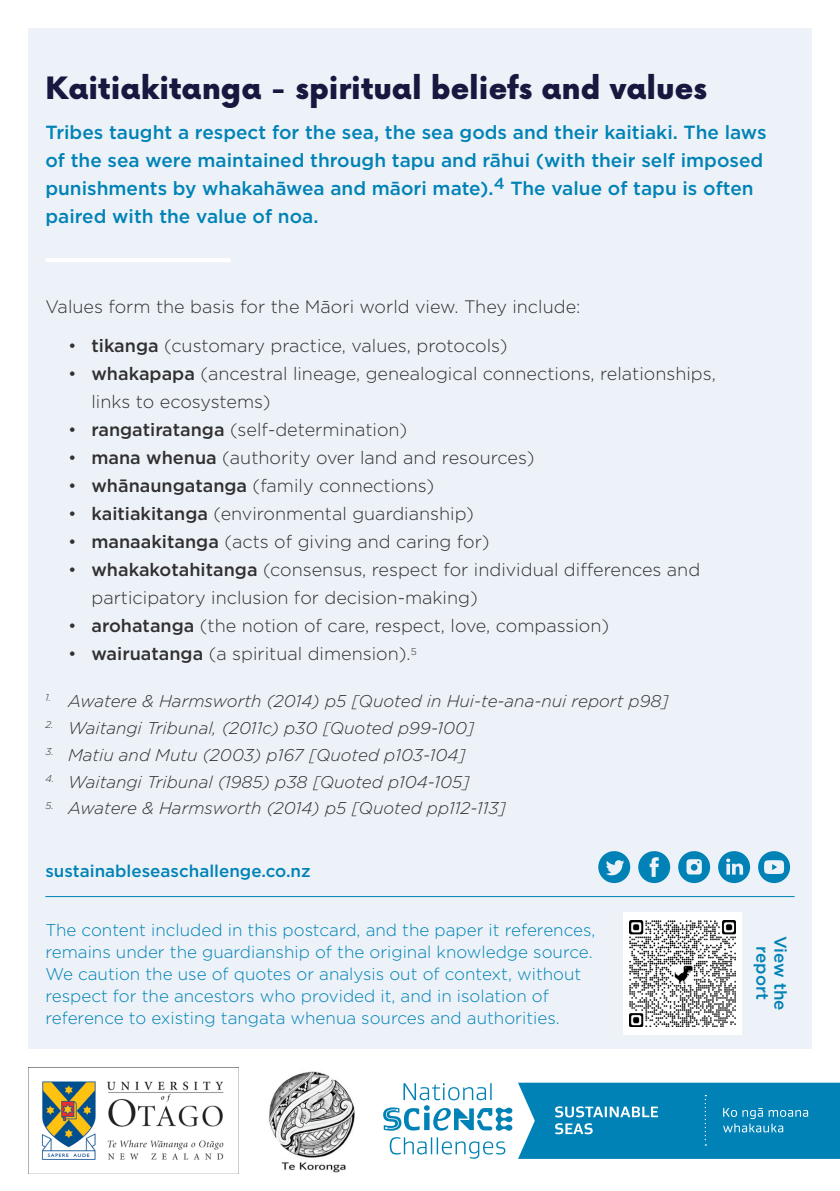
<style>
.page{position:relative;width:840px;height:1191px;background:#fff}
.page>*{position:absolute;margin:0;border:0;box-sizing:border-box;transform-origin:0 0}
.t1{font:900 30px "Now";color:#18173f}
.t2{font:500 19px/28px "Gotham";color:#0082b6}
._5_Body_Text{font:300 18px/28px "Gotham";color:#312f30}
.t3{font:300 17px/22px "Gotham";color:#0082b6}
.Figure_Caption{font:italic 300 17px "Gotham";color:#312f30}
.t4{font:500 17px/18px "Gotham";color:#0082b6;text-align:center}
.s1{font-weight:500}
</style>
<div class="page">
<div style="left:28px;top:28px;width:783px;height:1021px;background:#ecf2f8"></div>
<div style="left:622px;top:912px;width:119px;height:122px;background:#fff"></div>
<img style="left:629px;top:920px;width:106px;height:106px">
<hr style="left:45px;top:896px;width:749px;height:1px;background:#0082b6">
<svg style="left:598px;top:851px;width:32px;height:32px"></svg>
<svg style="left:638px;top:851px;width:31px;height:32px"></svg>
<svg style="left:678px;top:851px;width:31px;height:32px"></svg>
<svg style="left:718px;top:851px;width:31px;height:32px"></svg>
<svg style="left:758px;top:851px;width:31px;height:32px"></svg>
<svg style="left:383px;top:1082px;width:456px;height:76px"></svg>
<img style="left:28px;top:1067px;width:211px;height:106px">
<img style="left:268px;top:1071px;width:86px;height:102px">
<hr style="left:45px;top:258px;width:185px;height:4px;background:#fff">
<p class="t1" style="left:45px;top:67px;width:662px">Kaitiakitanga - spiritual beliefs and values</p>
<p class="t2" style="left:45px;top:118px;width:722px">Tribes taught a respect for the sea, the sea gods and their kaitiaki. The laws of the sea were maintained through tapu and rāhui (with their self imposed punishments by whakahāwea and māori mate).<sup>4</sup> The value of tapu is often paired with the value of noa.</p>
<p class="_5_Body_Text" style="left:45px;top:292px;width:536px">Values form the basis for the Māori world view. They include:</p>
<p class="_5_Body_Text" style="left:68px;top:331px;width:440px">• <span class="s1">tikanga</span> (customary practice, values, protocols)</p>
<p class="_5_Body_Text" style="left:91px;top:359px;width:625px;text-indent:-23px">• <span class="s1">whakapapa</span> (ancestral lineage, genealogical connections, relationships, links to ecosystems)</p>
<p class="_5_Body_Text" style="left:68px;top:415px;width:340px">• <span class="s1">rangatiratanga</span> (self-determination)</p>
<p class="_5_Body_Text" style="left:68px;top:443px;width:467px">• <span class="s1">mana whenua</span> (authority over land and resources)</p>
<p class="_5_Body_Text" style="left:68px;top:471px;width:367px">• <span class="s1">whānaungatanga</span> (family connections)</p>
<p class="_5_Body_Text" style="left:68px;top:499px;width:407px">• <span class="s1">kaitiakitanga</span> (environmental guardianship)</p>
<p class="_5_Body_Text" style="left:68px;top:527px;width:423px">• <span class="s1">manaakitanga</span> (acts of giving and caring for)</p>
<p class="_5_Body_Text" style="left:91px;top:555px;width:610px;text-indent:-23px">• <span class="s1">whakakotahitanga</span> (consensus, respect for individual differences and participatory inclusion for decision-making)</p>
<p class="_5_Body_Text" style="left:68px;top:611px;width:542px">• <span class="s1">arohatanga</span> (the notion of care, respect, love, compassion)</p>
<p class="_5_Body_Text" style="left:68px;top:639px;width:350px">• <span class="s1">wairuatanga</span> (a spiritual dimension).<sup>5</sup></p>
<p class="Figure_Caption" style="left:45px;top:690px;width:624px"><sup>1.</sup> Awatere &amp; Harmsworth (2014) p5 [Quoted in Hui-te-ana-nui report p98]</p>
<p class="Figure_Caption" style="left:45px;top:717px;width:430px"><sup>2.</sup> Waitangi Tribunal, (2011c) p30 [Quoted p99-100]</p>
<p class="Figure_Caption" style="left:45px;top:744px;width:421px"><sup>3.</sup> Matiu and Mutu (2003) p167 [Quoted p103-104]</p>
<p class="Figure_Caption" style="left:45px;top:771px;width:425px"><sup>4.</sup> Waitangi Tribunal (1985) p38 [Quoted p104-105]</p>
<p class="Figure_Caption" style="left:45px;top:797px;width:462px"><sup>5.</sup> Awatere &amp; Harmsworth (2014) p5 [Quoted pp112-113]</p>
<p class="t4" style="left:45px;top:862px;width:266px">sustainableseaschallenge.co.nz</p>
<p class="t3" style="left:45px;top:918px;width:551px">The content included in this postcard, and the paper it references, remains under the guardianship of the original knowledge source.<br>We caution the use of quotes or analysis out of context, without respect for the ancestors who provided it, and in isolation of reference to existing tangata whenua sources and authorities.</p>
<p class="t4" style="left:789px;top:936px;width:76px;rotate:90deg">View the report</p>
</div>
